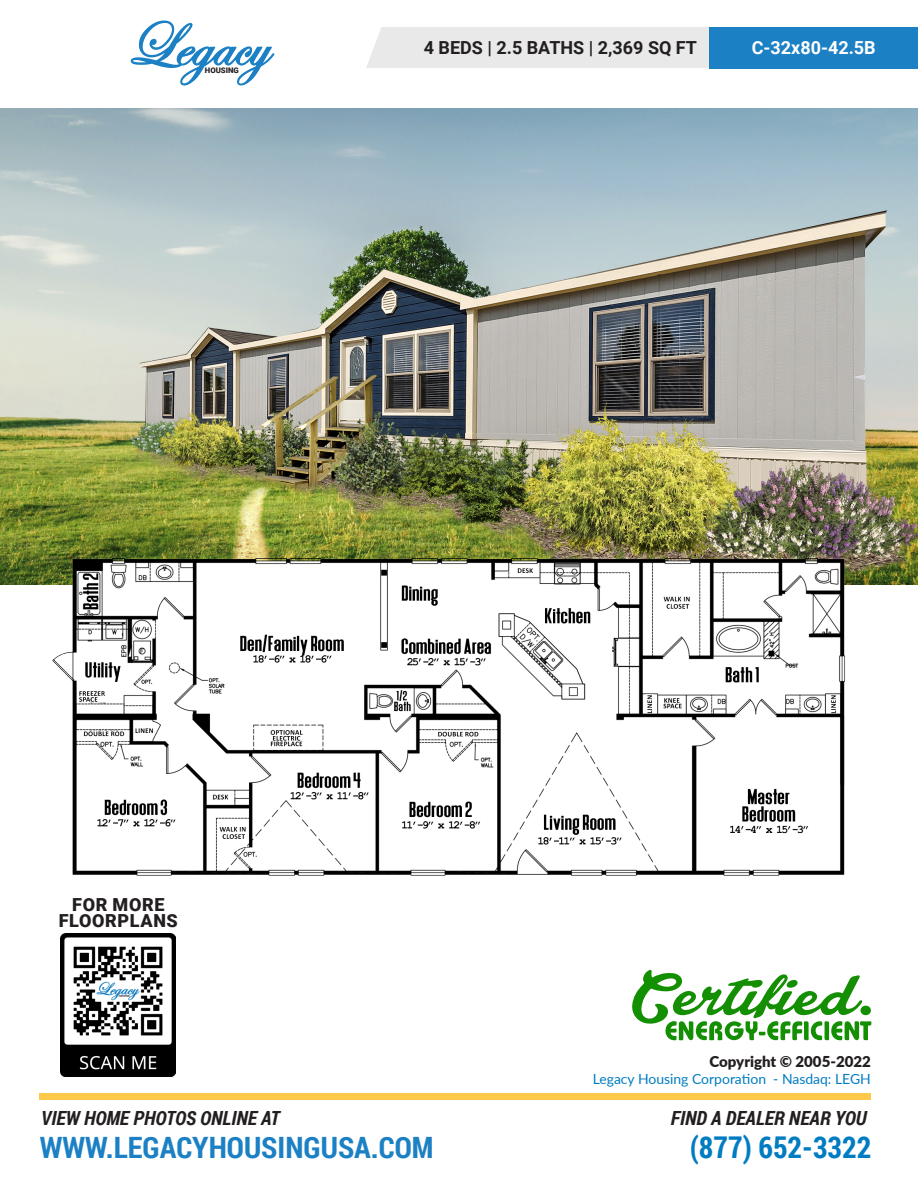
<style>
.page{position:relative;width:918px;height:1188px;background:#fff}
.page>*{position:absolute;margin:0;border:0;box-sizing:border-box;transform-origin:0 0}
.t1{font:700 30px "Roboto Condensed";color:#007cc2}
.t2{font:700 29.4px "Roboto Condensed";color:#1b80c4}
.t3{font:italic 700 19.5px "Roboto Condensed";color:#231f20}
.t4{font:700 18px "Roboto";color:#231f20}
.t5{font:900 18px/16.5px "Roboto";letter-spacing:.035em;color:#231f20;text-align:center}
.t6{font:700 18px "Roboto";color:#fff}
.t7{font:900 15px "Lato";color:#231f20}
.t8{font:13.95px "Lato";color:#007cc2}
.t9{font:900 7.8px "Roboto";color:#231f20}
</style>
<div class="page">
<div style="left:40px;top:1093px;width:831px;height:7px;background:#fec94a"></div>
<svg style="left:131px;top:21px;width:143px;height:65px"></svg>
<div style="left:366px;top:27px;width:344px;height:41px;background:#e9e9e9"></div>
<div style="left:710px;top:27px;width:208px;height:41px;background:#1b80c4"></div>
<img style="left:0;top:108px;width:918px;height:476px">
<img style="left:13px;top:502px;width:884px;height:414px">
<svg style="left:632px;top:970px;width:239px;height:70px"></svg>
<img style="left:61px;top:934px;width:115px;height:143px">
<p class="t9" style="left:205px;top:65px;width:36px">HOUSING</p>
<p class="t4" style="left:424px;top:35px;width:275px">4 BEDS | 2.5 BATHS | 2,369 SQ FT</p>
<p class="t6" style="left:752px;top:35px;width:125px">C-32x80-42.5B</p>
<p class="t5" style="left:59px;top:895px;width:121px">FOR MORE<br>FLOORPLANS</p>
<p class="t3" style="left:41px;top:1105px;width:240px">VIEW HOME PHOTOS ONLINE AT</p>
<p class="t7" style="left:709px;top:1050px;width:163px">Copyright © 2005-2022</p>
<p class="t8" style="left:593px;top:1069px;width:280px">Legacy Housing Corporation - Nasdaq: LEGH</p>
<p class="t3" style="left:671px;top:1105px;width:197px">FIND A DEALER NEAR YOU</p>
<h2 class="t2" style="left:40px;top:1127px;width:395px">WWW.LEGACYHOUSINGUSA.COM</h2>
<h1 class="t1" style="left:690px;top:1126px;width:183px">(877) 652-3322</h1>
</div>
